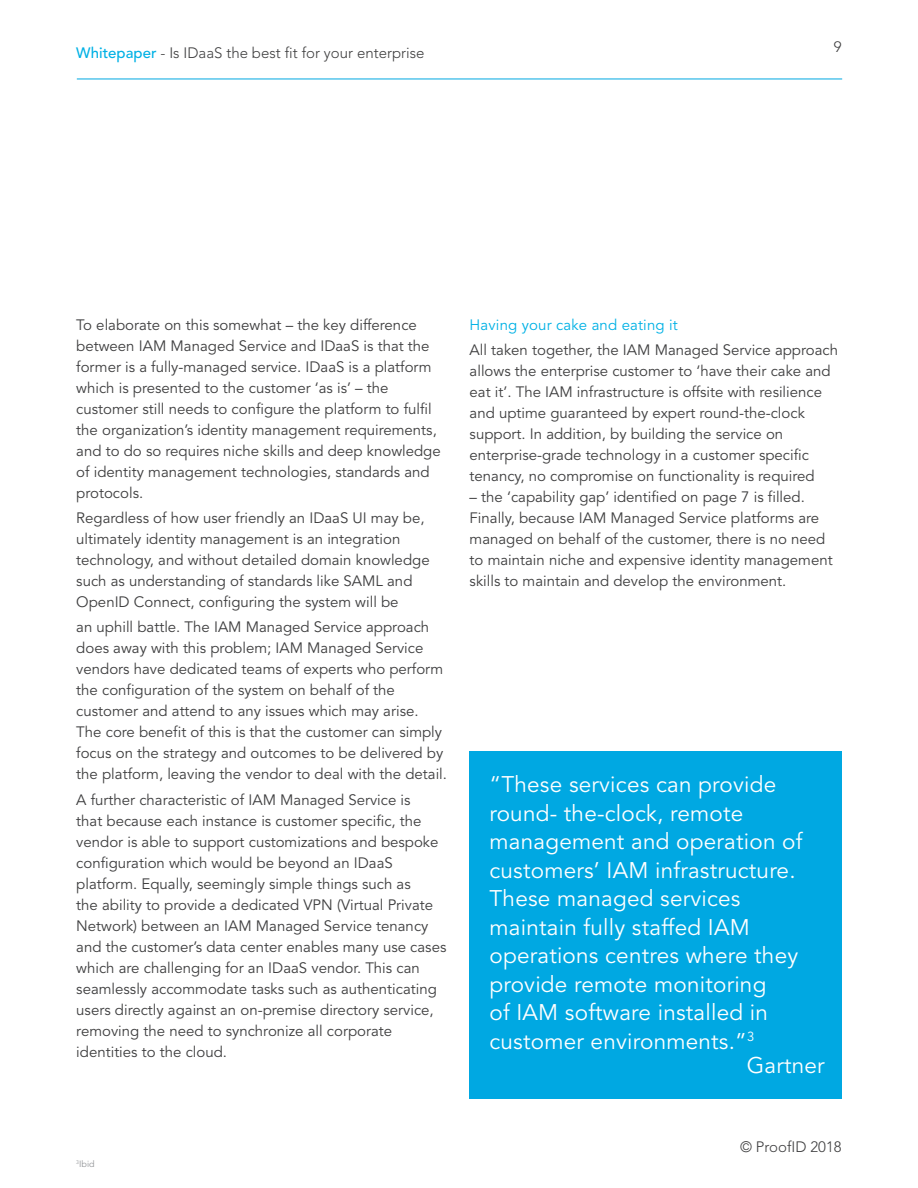
<style>
.page{position:relative;width:918px;height:1188px;background:#fff}
.page>*{position:absolute;margin:0;border:0;box-sizing:border-box;transform-origin:0 0}
.Blue_sub_copy{font:22.5px/28.5px "Avenir";letter-spacing:.01em;color:#fff}
.Body_copy{font:15px/21px "Avenir";color:#3e3e3f}
.t1{font:300 15px "Avenir";color:#3e3e3f}
.Body_copy-2{font:15px "Avenir";letter-spacing:.01em;color:#00b1e5}
.t2{font:9px "Avenir";color:#939598}
.s1{font-weight:500;color:#00b1e5}
</style>
<div class="page">
<hr style="left:77px;top:79px;width:765px;height:1px;background:#00a8e2">
<div style="left:470px;top:751px;width:372px;height:348px;background:#00a8e2"></div>
<p class="t1" style="left:76px;top:44px;width:350px"><span class="s1">Whitepaper</span> - Is IDaaS the best fit for your enterprise</p>
<p class="t1" style="left:834px;top:38px;width:9px">9</p>
<p class="Body_copy" style="left:76px;top:315px;width:366px">To elaborate on this somewhat – the key difference between IAM Managed Service and IDaaS is that the former is a fully-managed service. IDaaS is a platform which is presented to the customer ‘as is’ – the customer still needs to configure the platform to fulfil the organization’s identity management requirements, and to do so requires niche skills and deep knowledge of identity management technologies, standards and protocols.</p>
<p class="Body_copy" style="left:76px;top:508px;width:355px">Regardless of how user friendly an IDaaS UI may be, ultimately identity management is an integration technology, and without detailed domain knowledge such as understanding of standards like SAML and OpenID Connect, configuring the system will be</p>
<p class="Body_copy" style="left:76px;top:617px;width:372px">an uphill battle. The IAM Managed Service approach does away with this problem; IAM Managed Service vendors have dedicated teams of experts who perform the configuration of the system on behalf of the customer and attend to any issues which may arise.<br>The core benefit of this is that the customer can simply focus on the strategy and outcomes to be delivered by the platform, leaving the vendor to deal with the detail.</p>
<p class="Body_copy" style="left:76px;top:789px;width:372px">A further characteristic of IAM Managed Service is<br>that because each instance is customer specific, the vendor is able to support customizations and bespoke configuration which would be beyond an IDaaS platform. Equally, seemingly simple things such as<br>the ability to provide a dedicated VPN (Virtual Private Network) between an IAM Managed Service tenancy and the customer’s data center enables many use cases which are challenging for an IDaaS vendor. This can seamlessly accommodate tasks such as authenticating users directly against an on-premise directory service, removing the need to synchronize all corporate identities to the cloud.</p>
<p class="Body_copy-2" style="left:470px;top:316px;width:210px">Having your cake and eating it</p>
<p class="Body_copy" style="left:470px;top:340px;width:370px">All taken together, the IAM Managed Service approach allows the enterprise customer to ‘have their cake and eat it’. The IAM infrastructure is offsite with resilience and uptime guaranteed by expert round-the-clock support. In addition, by building the service on enterprise-grade technology in a customer specific tenancy, no compromise on functionality is required</p>
<p class="Body_copy" style="left:470px;top:487px;width:365px">– the ‘capability gap’ identified on page 7 is filled.<br>Finally, because IAM Managed Service platforms are managed on behalf of the customer, there is no need to maintain niche and expensive identity management skills to maintain and develop the environment.</p>
<p class="Blue_sub_copy" style="left:489px;top:771px;width:314px">“These services can provide round- the-clock, remote management and operation of customers’ IAM infrastructure.<br>These managed services maintain fully staffed IAM operations centres where they provide remote monitoring<br>of IAM software installed in customer environments.”<sup>3</sup></p>
<p class="Blue_sub_copy" style="left:747px;top:1051px;width:79px">Gartner</p>
<p class="t2" style="left:76px;top:1158px;width:20px"><sup>3</sup>Ibid</p>
<p class="t1" style="left:740px;top:1138px;width:103px">© ProofID 2018</p>
</div>
